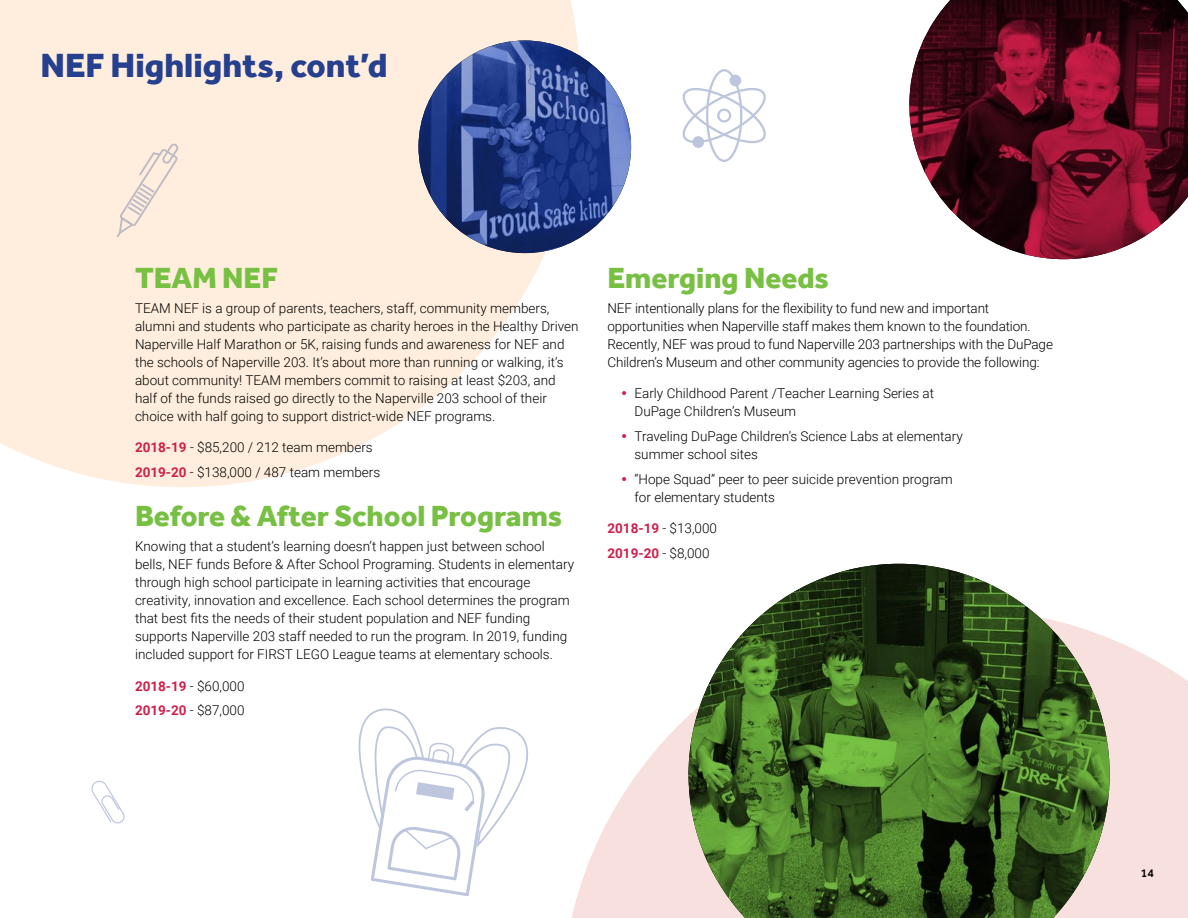
<style>
.page{position:relative;width:1188px;height:918px;background:#fff}
.page>*{position:absolute;margin:0;border:0;box-sizing:border-box;transform-origin:0 0}
.t1{font:800 34.5px "Effra";color:#25408f}
.t2{font:800 30px "Effra";color:#78c043}
.t3{font:300 13.5px/18px "Roboto";color:#000}
.t4{font:500 12px "Effra";color:#000}
.s1{font-weight:700;color:#d11e4a}
</style>
<div class="page">
<svg style="left:572px;top:639px;width:616px;height:279px;fill:#f7e0dd"></svg>
<svg style="left:0;top:0;width:580px;height:487px;fill:#fed"></svg>
<img style="left:909px;top:0;width:279px;height:259px">
<img style="left:688px;top:564px;width:422px;height:354px">
<svg style="left:358px;top:708px;width:171px;height:188px"></svg>
<svg style="left:682px;top:69px;width:84px;height:93px"></svg>
<div style="left:729px;top:75px;width:12px;height:11px;background:#bec6dd;border-radius:50%"></div>
<div style="left:692px;top:136px;width:12px;height:12px;background:#bec6dd;border-radius:50%"></div>
<svg style="left:117px;top:143px;width:62px;height:94px"></svg>
<svg style="left:91px;top:780px;width:34px;height:44px"></svg>
<img style="left:418px;top:40px;width:213px;height:213px;border-radius:106px">
<h1 class="t1" style="left:40px;top:45px;width:349px">NEF Highlights, cont’d</h1>
<h2 class="t2" style="left:135px;top:260px;width:144px">TEAM NEF</h2>
<p class="t3" style="left:135px;top:298px;width:445px">TEAM NEF is a group of parents, teachers, staff, community members, alumni and students who participate as charity heroes in the Healthy Driven Naperville Half Marathon or 5K, raising funds and awareness for NEF and the schools of Naperville 203. It’s about more than running or walking, it’s about community! TEAM members commit to raising at least $203, and half of the funds raised go directly to the Naperville 203 school of their choice with half going to support district-wide NEF programs.</p>
<p class="t3" style="left:135px;top:434px;width:247px;line-height:24.8px"><span class="s1">2018-19</span> - $85,200 / 212 team members<br><span class="s1">2019-20</span> - $138,000 / 487 team members</p>
<h2 class="t2" style="left:135px;top:498px;width:429px">Before &amp; After School Programs</h2>
<p class="t3" style="left:135px;top:537px;width:441px">Knowing that a student’s learning doesn’t happen just between school bells, NEF funds Before &amp; After School Programing. Students in elementary through high school participate in learning activities that encourage creativity, innovation and excellence. Each school determines the program that best fits the needs of their student population and NEF funding supports Naperville 203 staff needed to run the program. In 2019, funding included support for FIRST LEGO League teams at elementary schools.</p>
<p class="t3" style="left:135px;top:673px;width:111px;line-height:24.8px"><span class="s1">2018-19</span> - $60,000<br><span class="s1">2019-20</span> - $87,000</p>
<h2 class="t2" style="left:608px;top:260px;width:223px">Emerging Needs</h2>
<p class="t3" style="left:608px;top:298px;width:447px">NEF intentionally plans for the flexibility to fund new and important opportunities when Naperville staff makes them known to the foundation.<br>Recently, NEF was proud to fund Naperville 203 partnerships with the DuPage Children’s Museum and other community agencies to provide the following:</p>
<p class="t3" style="left:634px;top:384px;width:301px">Early Childhood Parent /Teacher Learning Series at<br>DuPage Children’s Museum</p>
<p class="t3" style="left:634px;top:427px;width:330px">Traveling DuPage Children’s Science Labs at elementary summer school sites</p>
<p class="t3" style="left:634px;top:469px;width:320px">“Hope Squad” peer to peer suicide prevention program for elementary students</p>
<p class="t3" style="left:608px;top:515px;width:111px;line-height:24.8px"><span class="s1">2018-19</span> - $13,000<br><span class="s1">2019-20</span> - $8,000</p>
<p class="t4" style="left:1141px;top:866px;width:15px">14</p>
</div>
